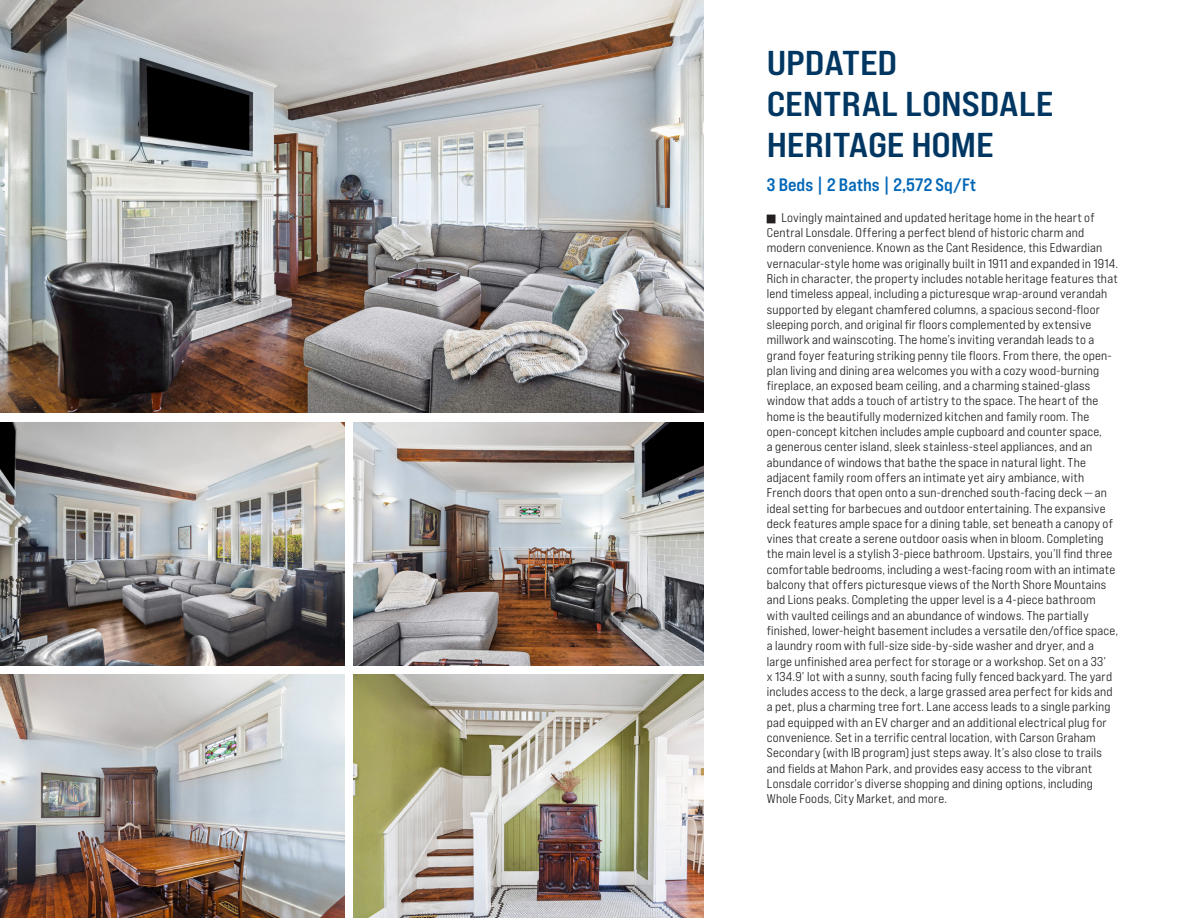
<style>
.page{position:relative;width:1188px;height:918px;background:#fff}
.page>*{position:absolute;margin:0;border:0;box-sizing:border-box;transform-origin:0 0}
.t1{font:34.5px "Bebas Neue Pro Exp Bd";letter-spacing:-.005em;color:#003762;scale:1.1 1}
.t2{font:18px "Bebas Neue Pro Exp Bd";color:#0066b7}
.t3{font:12.75px/15.3px "Bebas Neue Pro Exp Md";letter-spacing:.015em;color:#231f20}
</style>
<div class="page">
<div style="left:767px;top:215px;width:8px;height:8px;background:#231f20"></div>
<img style="left:0;top:0;width:703px;height:413px">
<img style="left:354px;top:422px;width:350px;height:243px">
<img style="left:0;top:422px;width:344px;height:243px">
<img style="left:0;top:675px;width:344px;height:243px">
<img style="left:354px;top:675px;width:350px;height:243px">
<p class="t1" style="left:767px;top:41px;width:120px">UPDATED</p>
<p class="t1" style="left:767px;top:83px;width:262px">CENTRAL LONSDALE</p>
<p class="t1" style="left:767px;top:124px;width:208px">HERITAGE HOME</p>
<p class="t2" style="left:767px;top:173px;width:211px">3 Beds | 2 Baths | 2,572 Sq/Ft</p>
<p class="t3" style="left:767px;top:209px;width:353px;text-indent:15px">Lovingly maintained and updated heritage home in the heart of Central Lonsdale. Offering a perfect blend of historic charm and modern convenience. Known as the Cant Residence, this Edwardian vernacular-style home was originally built in 1911 and expanded in 1914.<br>Rich in character, the property includes notable heritage features that lend timeless appeal, including a picturesque wrap-around verandah supported by elegant chamfered columns, a spacious second-floor sleeping porch, and original fir floors complemented by extensive</p>
<p class="t3" style="left:767px;top:332px;width:346px">millwork and wainscoting. The home’s inviting verandah leads to a grand foyer featuring striking penny tile floors. From there, the open&shy;plan living and dining area welcomes you with a cozy wood-burning fireplace, an exposed beam ceiling, and a charming stained-glass window that adds a touch of artistry to the space. The heart of the home is the beautifully modernized kitchen and family room. The open-concept kitchen includes ample cupboard and counter space,</p>
<p class="t3" style="left:767px;top:439px;width:327px">a generous center island, sleek stainless-steel appliances, and an</p>
<p class="t3" style="left:767px;top:454px;width:353px">abundance of windows that bathe the space in natural light. The adjacent family room offers an intimate yet airy ambiance, with French doors that open onto a sun-drenched south-facing deck — an ideal setting for barbecues and outdoor entertaining. The expansive deck features ample space for a dining table, set beneath a canopy of vines that create a serene outdoor oasis when in bloom. Completing the main level is a stylish 3-piece bathroom. Upstairs, you’ll find three comfortable bedrooms, including a west-facing room with an intimate balcony that offers picturesque views of the North Shore Mountains and Lions peaks. Completing the upper level is a 4-piece bathroom with vaulted ceilings and an abundance of windows. The partially finished, lower-height basement includes a versatile den/office space, a laundry room with full-size side-by-side washer and dryer, and a large unfinished area perfect for storage or a workshop. Set on a 33’<br>x 134.9’ lot with a sunny, south facing fully fenced backyard. The yard includes access to the deck, a large grassed area perfect for kids and a pet, plus a charming tree fort. Lane access leads to a single parking pad equipped with an EV charger and an additional electrical plug for convenience. Set in a terrific central location, with Carson Graham Secondary (with IB program) just steps away. It’s also close to trails and fields at Mahon Park, and provides easy access to the vibrant</p>
<p class="t3" style="left:767px;top:776px;width:328px">Lonsdale corridor’s diverse shopping and dining options, including<br>Whole Foods, City Market, and more.</p>
</div>
